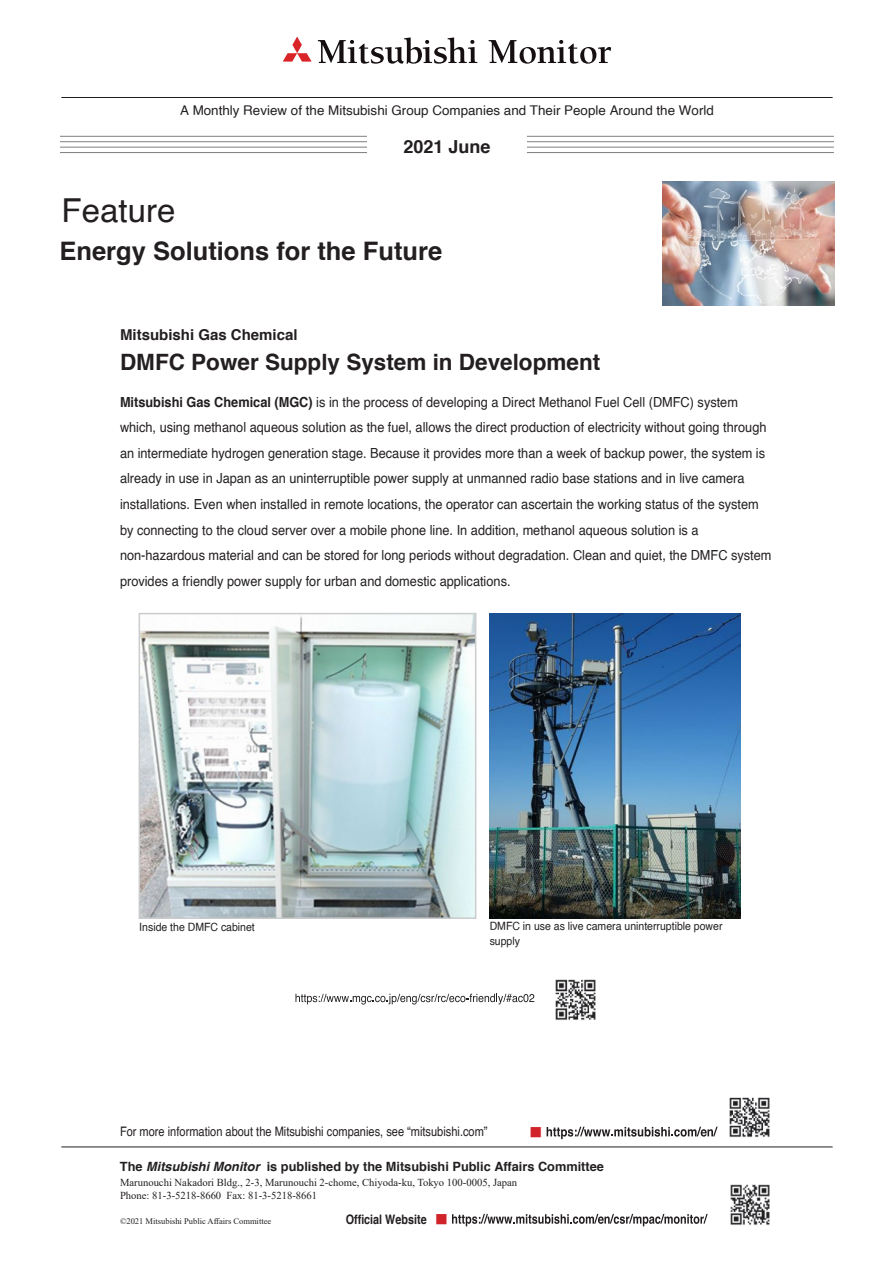
<style>
.page{position:relative;width:894px;height:1264px;background:#fff}
.page>*{position:absolute;margin:0;border:0;box-sizing:border-box;transform-origin:0 0}
.t1{font:33px "Helvetica";color:#231f20}
.t2{font:700 25.5px "Helvetica";color:#231f20}
.t3{font:700 22.5px "Helvetica";color:#231f20}
.t4{font:700 18px "Helvetica";color:#231f20}
.t5{font:700 15px "Helvetica";color:#231f20}
.t6{font:13.95px/25.5px "Helvetica";color:#231f20;scale:.92 1}
.t7{font:13.35px "Helvetica";color:#231f20}
.t8{font:13.05px "Helvetica";color:#231f20;scale:.84 1}
.t9{font:700 13.05px "Helvetica";color:#231f20;scale:.83 1}
.t10{font:700 12.75px "Helvetica";color:#231f20}
.t11{font:12.75px "Koz Min Pro";color:#d1232a}
.t12{font:11.4px/15px "Helvetica";color:#231f20;scale:.92 1}
.t13{font:10.65px/13.4px "Times New Roman";color:#231f20}
.t14{font:8.55px "Times New Roman";color:#231f20}
.s1{font-weight:700}
.s2{font-style:italic}
.s3{font-family:"Koz Min Pro";font-weight:400;font-size:12.75px;color:#d1232a}
</style>
<div class="page">
<svg style="left:318px;top:37px;width:159px;height:27px"></svg>
<svg style="left:488px;top:40px;width:123px;height:24px"></svg>
<svg style="left:283px;top:37px;width:28px;height:25px"></svg>
<hr style="left:61px;top:97px;width:771px;height:1px;background:#231f20">
<hr style="left:60px;top:136px;width:307px;height:1px;background:#807e7d">
<hr style="left:60px;top:141px;width:307px;height:1px;background:#807e7d">
<hr style="left:60px;top:147px;width:307px;height:1px;background:#807e7d">
<hr style="left:60px;top:152px;width:307px;height:1px;background:#807e7d">
<hr style="left:527px;top:136px;width:307px;height:1px;background:#807e7d">
<hr style="left:527px;top:141px;width:307px;height:1px;background:#807e7d">
<hr style="left:527px;top:147px;width:307px;height:1px;background:#807e7d">
<hr style="left:527px;top:152px;width:307px;height:1px;background:#807e7d">
<hr style="left:61px;top:1146px;width:771px;height:1px;background:#231f20">
<svg style="left:452px;top:1214px;width:255px;height:12px"></svg>
<svg style="left:546px;top:1126px;width:171px;height:13px"></svg>
<img style="left:729px;top:1097px;width:41px;height:41px">
<img style="left:730px;top:1184px;width:40px;height:41px">
<img style="left:142px;top:616px;width:331px;height:300px">
<img style="left:489px;top:613px;width:251px;height:305px">
<svg style="left:295px;top:993px;width:239px;height:11px"></svg>
<img style="left:555px;top:979px;width:41px;height:41px">
<div style="left:139px;top:613px;width:337px;height:306px;border:2px solid #cbccce"></div>
<img style="left:663px;top:182px;width:171px;height:123px">
<p class="t7" style="left:180px;top:100px;width:535px">A Monthly Review of the Mitsubishi Group Companies and Their People Around the World</p>
<p class="t4" style="left:403px;top:132px;width:89px">2021 June</p>
<h1 class="t1" style="left:62px;top:185px;width:115px">Feature</h1>
<h2 class="t2" style="left:59px;top:230px;width:384px">Energy Solutions for the Future</h2>
<p class="t5" style="left:120px;top:323px;width:179px">Mitsubishi Gas Chemical</p>
<h3 class="t3" style="left:120px;top:344px;width:482px">DMFC Power Supply System in Development</h3>
<p class="t6" style="left:120px;top:390px;width:709px"><span class="s1">Mitsubishi Gas Chemical (MGC)</span> is in the process of developing a Direct Methanol Fuel Cell (DMFC) system which, using methanol aqueous solution as the fuel, allows the direct production of electricity without going through an intermediate hydrogen generation stage. Because it provides more than a week of backup power, the system is already in use in Japan as an uninterruptible power supply at unmanned radio base stations and in live camera installations. Even when installed in remote locations, the operator can ascertain the working status of the system by connecting to the cloud server over a mobile phone line. In addition, methanol aqueous solution is a non-hazardous material and can be stored for long periods without degradation. Clean and quiet, the DMFC system provides a friendly power supply for urban and domestic applications.</p>
<p class="t12" style="left:139px;top:919px;width:127px">Inside the DMFC cabinet</p>
<p class="t12" style="left:489px;top:918px;width:255px">DMFC in use as live camera uninterruptible power supply</p>
<p class="t8" style="left:120px;top:1121px;width:439px">For more information about the Mitsubishi companies, see “mitsubishi.com”</p>
<p class="t11" style="left:529px;top:1123px;width:14px">■</p>
<p class="t10" style="left:120px;top:1156px;width:485px">The <span class="s2">Mitsubishi Monitor</span> is published by the Mitsubishi Public Affairs Committee</p>
<p class="t13" style="left:120px;top:1175px;width:399px">Marunouchi Nakadori Bldg., 2-3, Marunouchi 2-chome, Chiyoda-ku, Tokyo 100-0005, Japan<br>Phone: 81-3-5218-8660 Fax: 81-3-5218-8661</p>
<p class="t14" style="left:120px;top:1215px;width:153px">©2021 Mitsubishi Public Affairs Committee</p>
<p class="t9" style="left:346px;top:1208px;width:125px">Official Website <span class="s3">■</span></p>
</div>
